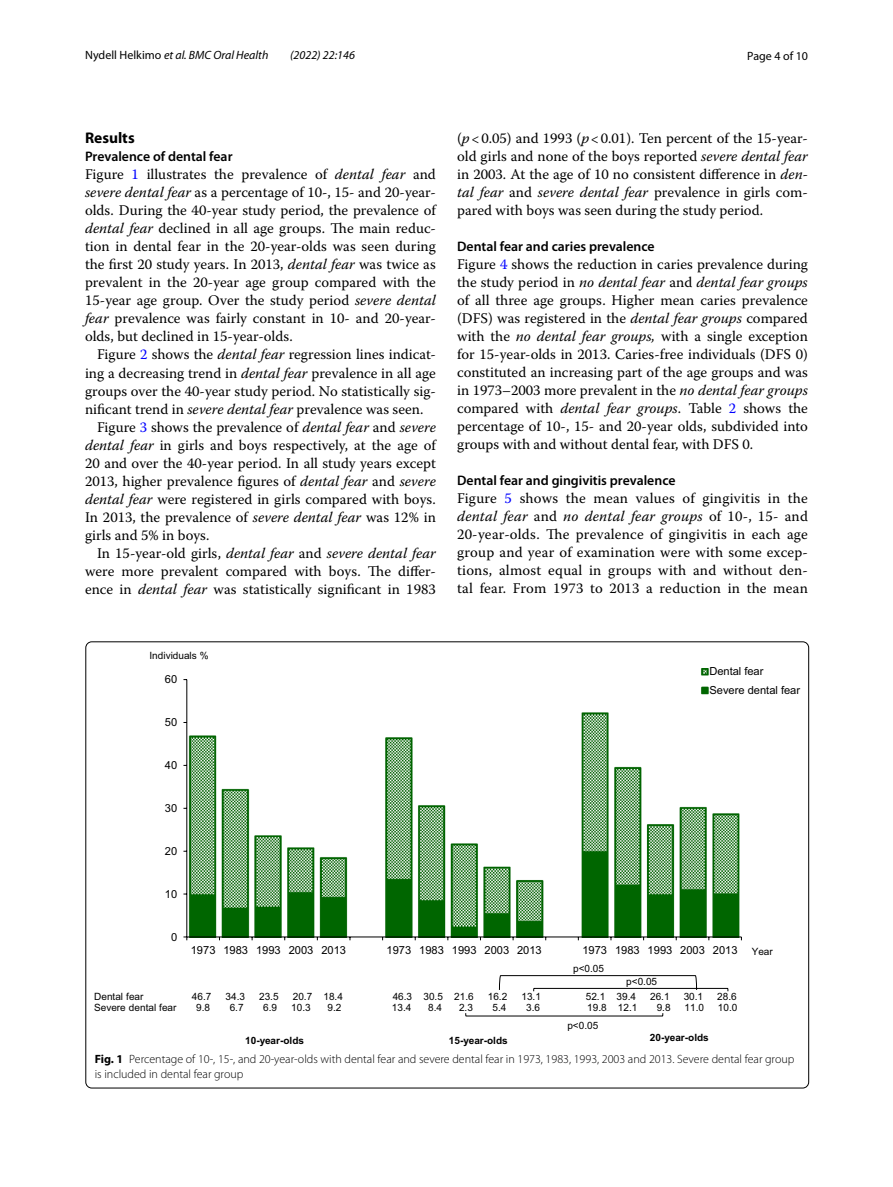
<style>
.page{position:relative;width:893px;height:1187px;background:#fff}
.page>*{position:absolute;margin:0;border:0;box-sizing:border-box;transform-origin:0 0}
.t1{font:700 15.45px "Myriad Pro";color:#000}
.t2{font:14.7px/18px "Warnock Pro";color:#000;text-align:justify}
.t3{font:italic 14.7px "Warnock Pro";color:#000}
.t4{font:600 13.8px "Myriad Pro";color:#000}
.t5{font:300 12px/15px "Myriad Pro";color:#000}
.t6{font:italic 12px "Myriad Pro";color:#000}
.t7{font:12px "Myriad Pro";color:#000}
.t8{font:11.1px/18.8px "Arial";color:#000}
.t9{font:10.05px "Arial";color:#000}
.t10{font:700 10.05px "Arial";color:#000}
.s1{font-style:normal}
.s2{color:#00f}
.s3{font-style:italic}
.s4{font-weight:700}
</style>
<div class="page">
<img style="left:187px;top:668px;width:553px;height:268px">
<hr style="left:186px;top:679px;width:1px;height:257px;background:#000">
<hr style="left:187px;top:936px;width:554px;height:1px;background:#000">
<svg style="left:183px;top:936px;width:5px;height:4px"></svg>
<svg style="left:465px;top:975px;width:264px;height:41px"></svg>
<p class="t6" style="left:85px;top:48px;width:185px"><span class="s1">Nydell Helkimo</span> et al. BMC Oral Health</p>
<p class="t6" style="left:290px;top:48px;width:66px">(2022) 22:146</p>
<p class="t7" style="left:747px;top:48px;width:62px">Page 4 of 10</p>
<p class="t1" style="left:85px;top:128px;width:51px">Results</p>
<p class="t4" style="left:85px;top:148px;width:149px">Prevalence of dental fear</p>
<p class="t2" style="left:85px;top:165px;width:352px">Figure <span class="s2">1</span> illustrates the prevalence of <span class="s3">dental fear</span> and <span class="s3">severe dental fear</span> as a percentage of 10-, 15- and 20-year&shy;olds. During the 40-year study period, the prevalence of <span class="s3">dental fear</span> declined in all age groups. The main reduc&shy;tion in dental fear in the 20-year-olds was seen during the first 20 study years. In 2013, <span class="s3">dental fear</span> was twice as prevalent in the 20-year age group compared with the 15-year age group. Over the study period <span class="s3">severe dental fear</span> prevalence was fairly constant in 10- and 20-year&shy;olds, but declined in 15-year-olds.</p>
<p class="t2" style="left:97px;top:345px;width:340px">Figure <span class="s2">2</span> shows the <span class="s3">dental fear</span> regression lines indicat-</p>
<p class="t2" style="left:85px;top:363px;width:352px">ing a decreasing trend in <span class="s3">dental fear</span> prevalence in all age</p>
<p class="t2" style="left:85px;top:381px;width:352px">groups over the 40-year study period. No statistically sig-</p>
<p class="t2" style="left:85px;top:399px;width:340px">nificant trend in <span class="s3">severe dental fear</span> prevalence was seen.</p>
<p class="t2" style="left:97px;top:417px;width:340px">Figure <span class="s2">3</span> shows the prevalence of <span class="s3">dental fear</span> and <span class="s3">severe</span></p>
<p class="t2" style="left:85px;top:435px;width:352px"><span class="s3">dental fear</span> in girls and boys respectively, at the age of</p>
<p class="t2" style="left:85px;top:453px;width:352px">20 and over the 40-year period. In all study years except</p>
<p class="t2" style="left:85px;top:471px;width:352px">2013, higher prevalence figures of <span class="s3">dental fear</span> and <span class="s3">severe</span></p>
<p class="t2" style="left:85px;top:489px;width:352px"><span class="s3">dental fear</span> were registered in girls compared with boys.</p>
<p class="t2" style="left:85px;top:507px;width:352px">In 2013, the prevalence of <span class="s3">severe dental fear</span> was 12% in</p>
<p class="t2" style="left:85px;top:525px;width:126px">girls and 5% in boys.</p>
<p class="t3" style="left:97px;top:544px;width:340px"><span class="s1">In 15-year-old girls,</span> dental fear <span class="s1">and</span> severe dental fear</p>
<p class="t2" style="left:85px;top:561px;width:352px">were more prevalent compared with boys. The differ-</p>
<p class="t2" style="left:85px;top:579px;width:352px">ence in <span class="s3">dental fear</span> was statistically significant in 1983</p>
<p class="t2" style="left:457px;top:128px;width:352px">(<span class="s3">p</span>&lt;0.05) and 1993 (<span class="s3">p</span>&lt;0.01). Ten percent of the 15-year&shy;old girls and none of the boys reported <span class="s3">severe dental fear </span>in 2003. At the age of 10 no consistent difference in <span class="s3">den&shy;tal fear</span> and <span class="s3">severe dental fear</span> prevalence in girls com&shy;pared with boys was seen during the study period.</p>
<p class="t4" style="left:457px;top:237px;width:199px">Dental fear and caries prevalence</p>
<p class="t2" style="left:457px;top:254px;width:352px">Figure <span class="s2">4</span> shows the reduction in caries prevalence during the study period in <span class="s3">no dental fear</span> and <span class="s3">dental fear groups </span>of all three age groups. Higher mean caries prevalence (DFS) was registered in the <span class="s3">dental fear groups</span> compared with the <span class="s3">no dental fear groups,</span> with a single exception for 15-year-olds in 2013. Caries-free individuals (DFS 0) constituted an increasing part of the age groups and was in 1973–2003 more prevalent in the <span class="s3">no dental fear groups </span>compared with <span class="s3">dental fear groups</span>. Table <span class="s2">2</span> shows the percentage of 10-, 15- and 20-year olds, subdivided into groups with and without dental fear, with DFS 0.</p>
<p class="t4" style="left:457px;top:471px;width:220px">Dental fear and gingivitis prevalence</p>
<p class="t2" style="left:457px;top:488px;width:352px">Figure <span class="s2">5</span> shows the mean values of gingivitis in the <span class="s3">dental fear</span> and <span class="s3">no dental fear groups</span> of 10-, 15- and 20-year-olds. The prevalence of gingivitis in each age group and year of examination were with some excep&shy;tions, almost equal in groups with and without den&shy;tal fear. From 1973 to 2013 a reduction in the mean</p>
<p class="t9" style="left:150px;top:649px;width:61px">Individuals %</p>
<p class="t8" style="left:165px;top:670px;width:14px">60</p>
<p class="t8" style="left:165px;top:712px;width:14px">50</p>
<p class="t8" style="left:165px;top:755px;width:14px">40</p>
<p class="t8" style="left:165px;top:798px;width:14px">30</p>
<p class="t8" style="left:165px;top:841px;width:14px">20</p>
<p class="t8" style="left:165px;top:884px;width:14px">10</p>
<p class="t8" style="left:171px;top:927px;width:8px">0</p>
<p class="t8" style="left:709px;top:662px;width:92px">Dental fear<br>Severe dental fear</p>
<p class="t8" style="left:191px;top:940px;width:157px">1973 1983 1993 2003 2013</p>
<p class="t8" style="left:387px;top:940px;width:157px">1973 1983 1993 2003 2013</p>
<p class="t8" style="left:582px;top:940px;width:157px">1973 1983 1993 2003 2013</p>
<p class="t9" style="left:573px;top:961px;width:32px">p&lt;0.05</p>
<p class="t9" style="left:626px;top:975px;width:32px">p&lt;0.05</p>
<p class="t9" style="left:94px;top:989px;width:51px">Dental fear</p>
<p class="t9" style="left:192px;top:989px;width:21px">46.7</p>
<p class="t9" style="left:225px;top:989px;width:21px">34.3</p>
<p class="t9" style="left:259px;top:989px;width:21px">23.5</p>
<p class="t9" style="left:293px;top:989px;width:52px">20.7 18.4</p>
<p class="t9" style="left:393px;top:989px;width:83px">46.3 30.5 21.6</p>
<p class="t9" style="left:488px;top:989px;width:21px">16.2</p>
<p class="t9" style="left:521px;top:989px;width:21px">13.1</p>
<p class="t9" style="left:586px;top:989px;width:52px">52.1 39.4</p>
<p class="t9" style="left:650px;top:989px;width:21px">26.1</p>
<p class="t9" style="left:684px;top:989px;width:21px">30.1</p>
<p class="t9" style="left:717px;top:989px;width:21px">28.6</p>
<p class="t9" style="left:94px;top:1001px;width:84px">Severe dental fear</p>
<p class="t9" style="left:196px;top:1001px;width:15px">9.8</p>
<p class="t9" style="left:230px;top:1001px;width:15px">6.7</p>
<p class="t9" style="left:263px;top:1001px;width:15px">6.9</p>
<p class="t9" style="left:291px;top:1001px;width:21px">10.3</p>
<p class="t9" style="left:328px;top:1001px;width:15px">9.2</p>
<p class="t9" style="left:392px;top:1001px;width:21px">13.4</p>
<p class="t9" style="left:428px;top:1001px;width:15px">8.4</p>
<p class="t9" style="left:459px;top:1001px;width:15px">2.3</p>
<p class="t9" style="left:493px;top:1001px;width:15px">5.4</p>
<p class="t9" style="left:526px;top:1001px;width:15px">3.6</p>
<p class="t9" style="left:587px;top:1001px;width:52px">19.8 12.1</p>
<p class="t9" style="left:657px;top:1001px;width:15px">9.8</p>
<p class="t9" style="left:684px;top:1001px;width:21px">11.0</p>
<p class="t9" style="left:718px;top:1001px;width:21px">10.0</p>
<p class="t9" style="left:567px;top:1018px;width:32px">p&lt;0.05</p>
<p class="t9" style="left:752px;top:944px;width:22px">Year</p>
<p class="t10" style="left:650px;top:1030px;width:60px">20-year-olds</p>
<p class="t5" style="left:95px;top:1051px;width:701px"><span class="s4">Fig. 1</span> Percentage of 10-, 15-, and 20-year-olds with dental fear and severe dental fear in 1973, 1983, 1993, 2003 and 2013. Severe dental fear group is included in dental fear group</p>
<p class="t10" style="left:245px;top:1033px;width:60px">10-year-olds</p>
<p class="t10" style="left:449px;top:1033px;width:60px">15-year-olds</p>
</div>
